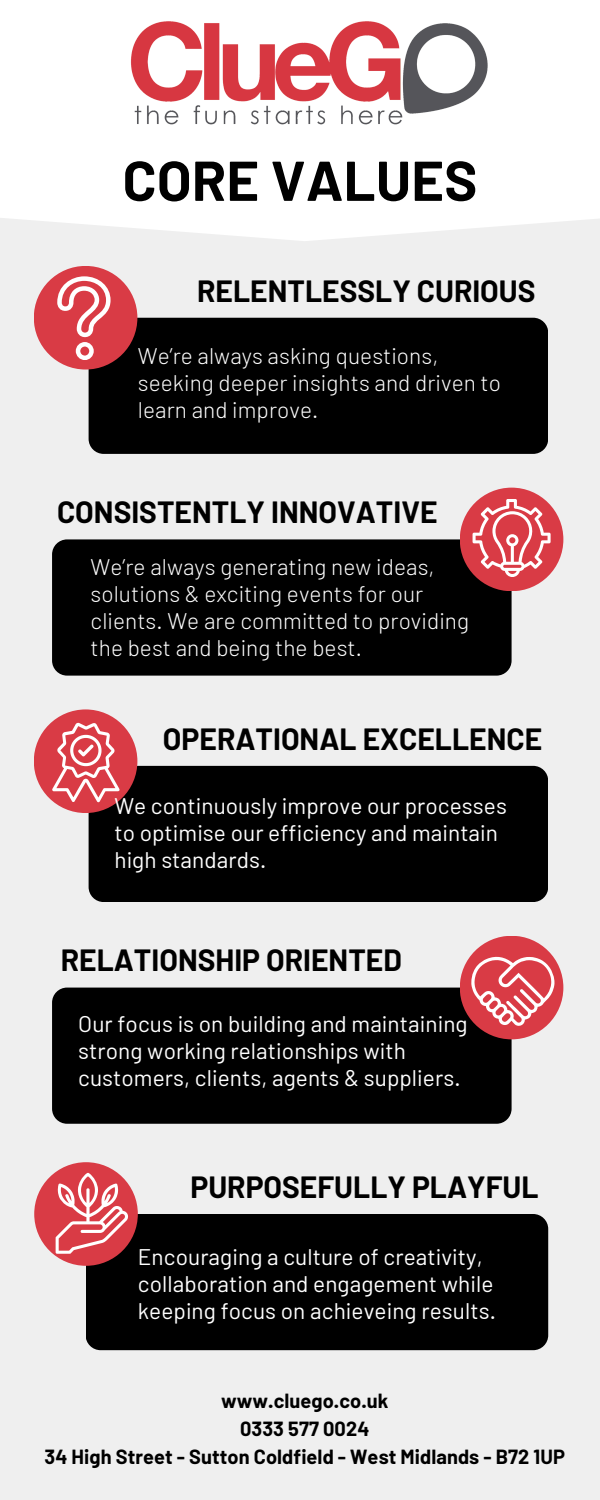
<style>
.page{position:relative;width:600px;height:1500px;background:#efefef}
.page>*{position:absolute;margin:0;border:0;box-sizing:border-box;transform-origin:0 0}
.t1{font:700 56px "Barlow";letter-spacing:.005em;color:#000}
.t2{font:700 30px "Barlow";color:#000}
.t3{font:22.6px/27px "Barlow";letter-spacing:.005em;color:#fff}
.t4{font:300 22.6px/27px "Barlow";letter-spacing:.005em;color:#fff}
.t5{font:700 20px "Barlow";letter-spacing:.005em;color:#000}
</style>
<div class="page">
<div style="left:89px;top:318px;width:459px;height:136px;background:#000;border-radius:15px"></div>
<div style="left:34px;top:266px;width:103px;height:104px;background:#d93b45;border-radius:50%"></div>
<div style="left:89px;top:766px;width:459px;height:136px;background:#000;border-radius:15px"></div>
<div style="left:34px;top:709px;width:103px;height:104px;background:#d93b45;border-radius:50%"></div>
<div style="left:86px;top:1214px;width:462px;height:136px;background:#000;border-radius:15px"></div>
<div style="left:34px;top:1162px;width:104px;height:104px;background:#d93b45;border-radius:50%"></div>
<div style="left:52px;top:539px;width:460px;height:137px;background:#000;border-radius:15px"></div>
<div style="left:460px;top:488px;width:103px;height:103px;background:#d93b45;border-radius:50%"></div>
<div style="left:52px;top:988px;width:460px;height:136px;background:#000;border-radius:15px"></div>
<div style="left:460px;top:936px;width:103px;height:103px;background:#d93b45;border-radius:50%"></div>
<svg style="left:56px;top:1173px;width:72px;height:81px"></svg>
<svg style="left:52px;top:723px;width:68px;height:79px"></svg>
<svg style="left:0;top:0;width:600px;height:241px;fill:#fff"></svg>
<img style="left:111px;top:0;width:388px;height:151px">
<svg style="left:471px;top:955px;width:84px;height:71px"></svg>
<svg style="left:473px;top:499px;width:78px;height:78px"></svg>
<svg style="left:57px;top:276px;width:54px;height:84px"></svg>
<h3 class="t1" style="left:123px;top:145px;width:356px">CORE VALUES</h3>
<p class="t2" style="left:197px;top:272px;width:340px">RELENTLESSLY CURIOUS</p>
<p class="t4" style="left:138px;top:341px;width:365px">We’re always asking questions, seeking deeper insights and driven to learn and improve.</p>
<p class="t2" style="left:57px;top:493px;width:382px">CONSISTENTLY INNOVATIVE</p>
<h2 class="t4" style="left:91px;top:553px;width:380px">We’re always generating new ideas, solutions &amp; exciting events for our clients. We are committed to providing the best and being the best.</h2>
<h2 class="t2" style="left:163px;top:720px;width:381px">OPERATIONAL EXCELLENCE</h2>
<h1 class="t3" style="left:114px;top:791px;width:394px">We continuously improve our processes to optimise our efficiency and maintain high standards.</h1>
<h2 class="t2" style="left:61px;top:941px;width:343px">RELATIONSHIP ORIENTED</h2>
<h3 class="t3" style="left:78px;top:1010px;width:391px">Our focus is on building and maintaining strong working relationships with customers, clients, agents &amp; suppliers.</h3>
<h3 class="t2" style="left:190px;top:1168px;width:350px">PURPOSEFULLY PLAYFUL</h3>
<p class="t3" style="left:138px;top:1243px;width:360px">Encouraging a culture of creativity, collaboration and engagement while keeping focus on achieveing results.</p>
<p class="t5" style="left:221px;top:1388px;width:169px">www.cluego.co.uk</p>
<h2 class="t5" style="left:240px;top:1416px;width:131px">0333 577 0024</h2>
<h3 class="t5" style="left:44px;top:1444px;width:522px">34 High Street - Sutton Coldfield - West Midlands - B72 1UP</h3>
</div>
